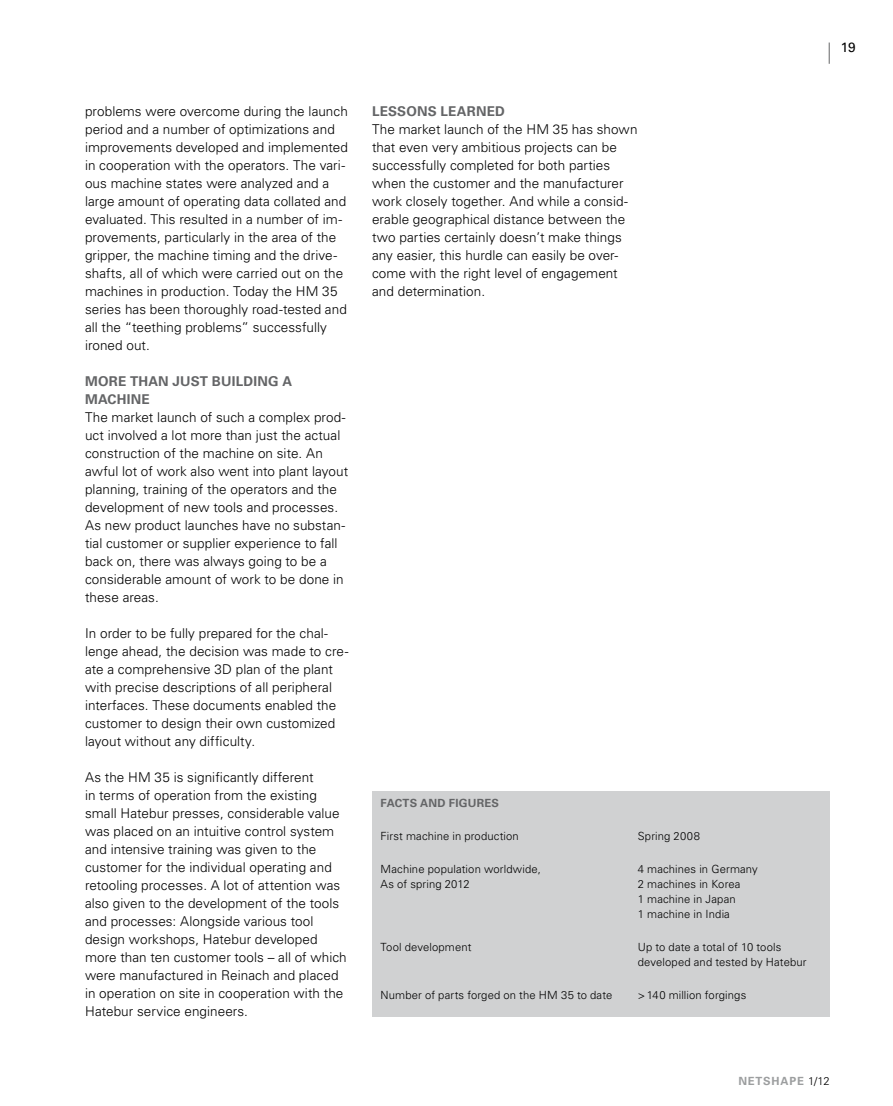
<style>
.page{position:relative;width:893px;height:1106px;background:#fff}
.page>*{position:absolute;margin:0;border:0;box-sizing:border-box;transform-origin:0 0}
.t1{font:300 13.5px/18px "Univers LT Std";letter-spacing:.005em;color:#000}
.t2{font:700 13.5px/18px "Univers LT Std";letter-spacing:.015em;color:#646567}
.t3{font:13.5px "Univers LT Std";color:#000}
.t4{font:300 11.25px/15px "Univers LT Std";letter-spacing:.015em;color:#000}
.t5{font:700 11.25px "Univers LT Std";letter-spacing:.02em;color:#646567}
.t6{font:700 11.25px "Univers LT Std";letter-spacing:.07em;color:#9c9e9f}
.s1{font-weight:300;color:#000}
</style>
<div class="page">
<svg style="left:829px;top:43px;width:1px;height:21px"></svg>
<div style="left:372px;top:790px;width:457px;height:226px;background:#d0d1d2"></div>
<p class="t1" style="left:85px;top:102px;width:264px">problems were overcome during the launch period and a number of optimizations and improvements developed and implemented in cooperation with the operators. The vari&shy;ous machine states were analyzed and a large amount of operating data collated and evaluated. This resulted in a number of im&shy;provements, particularly in the area of the gripper, the machine timing and the drive&shy;shafts, all of which were carried out on the machines in production. Today the HM 35 series has been thoroughly road-tested and all the “teething problems” successfully ironed out.</p>
<p class="t2" style="left:85px;top:372px;width:209px">MORE THAN JUST BUILDING A<br>MACHINE</p>
<p class="t1" style="left:85px;top:408px;width:265px">The market launch of such a complex prod&shy;uct involved a lot more than just the actual construction of the machine on site. An awful lot of work also went into plant layout planning, training of the operators and the development of new tools and processes.<br>As new product launches have no substan&shy;tial customer or supplier experience to fall back on, there was always going to be a considerable amount of work to be done in these areas.</p>
<p class="t1" style="left:85px;top:624px;width:265px">In order to be fully prepared for the chal&shy;lenge ahead, the decision was made to cre&shy;ate a comprehensive 3D plan of the plant with precise descriptions of all peripheral interfaces. These documents enabled the customer to design their own customized layout without any difficulty.</p>
<p class="t1" style="left:85px;top:768px;width:263px">As the HM 35 is significantly different<br>in terms of operation from the existing small Hatebur presses, considerable value was placed on an intuitive control system and intensive training was given to the customer for the individual operating and retooling processes. A lot of attention was also given to the development of the tools and processes: Alongside various tool design workshops, Hatebur developed more than ten customer tools – all of which were manufactured in Reinach and placed in operation on site in cooperation with the Hatebur service engineers.</p>
<p class="t2" style="left:372px;top:102px;width:133px">LESSONS LEARN ED</p>
<p class="t1" style="left:372px;top:120px;width:267px">The market launch of the HM 35 has shown that even very ambitious projects can be successfully completed for both parties when the customer and the manufacturer work closely together. And while a consid&shy;erable geographical distance between the two parties certainly doesn’t make things any easier, this hurdle can easily be over&shy;come with the right level of engagement and determination.</p>
<p class="t3" style="left:841px;top:40px;width:16px">19</p>
<p class="t5" style="left:381px;top:796px;width:23px">FACTS</p>
<p class="t5" style="left:420px;top:796px;width:78px">AND FIGURES</p>
<p class="t4" style="left:381px;top:828px;width:140px">First machine in production</p>
<p class="t4" style="left:638px;top:828px;width:64px">Spring 2008</p>
<p class="t4" style="left:381px;top:861px;width:162px">Machine population worldwide,</p>
<p class="t4" style="left:638px;top:861px;width:121px">4 machines in Germany</p>
<p class="t4" style="left:381px;top:876px;width:91px">As of spring 2012</p>
<p class="t4" style="left:638px;top:876px;width:104px">2 machines in Korea<br>1 machine in Japan<br>1 machine in India</p>
<p class="t4" style="left:381px;top:939px;width:92px">Tool development</p>
<p class="t4" style="left:638px;top:939px;width:170px">Up to date a total of 10 tools developed and tested by Hatebur</p>
<p class="t4" style="left:381px;top:987px;width:233px">Number of parts forged on the HM 35 to date</p>
<p class="t4" style="left:638px;top:987px;width:110px">&gt;140 million forgings</p>
<p class="t6" style="left:738px;top:1074px;width:93px">NETSHAPE <span class="s1">1/12</span></p>
</div>
